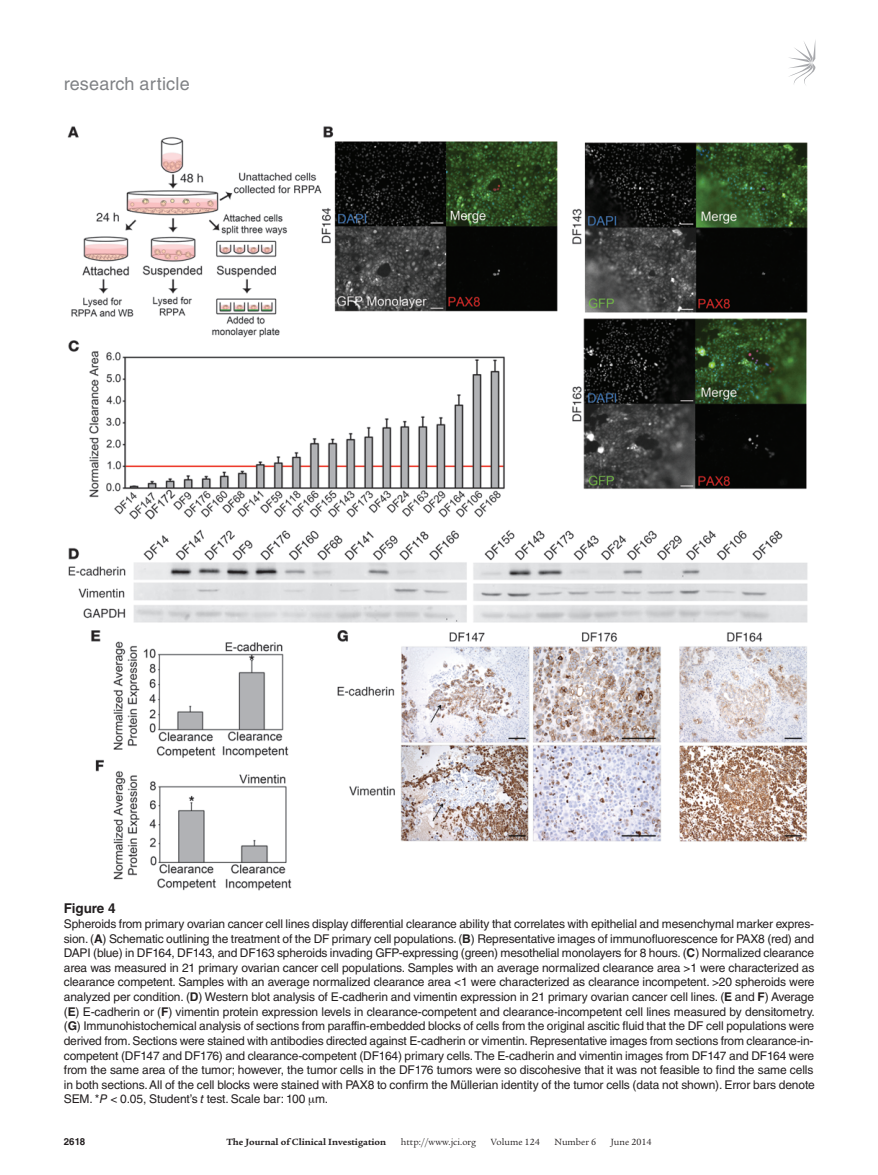
<style>
.page{position:relative;width:878px;height:1175px;background:#fff}
.page>*{position:absolute;margin:0;border:0;box-sizing:border-box;transform-origin:0 0}
.t1{font:18px "Helvetica LT Std";letter-spacing:.01em;color:#808285}
.t2{font:700 13.5px "Helvetica LT Std";color:#231f20}
.t3{font:12px/14.7px "Helvetica LT Std";letter-spacing:-.01em;color:#231f20;text-align:justify}
.t4{font:9.75px "Legacy Serif Std";color:#231f20}
.t5{font:700 9.75px "Legacy Serif Std";color:#231f20}
.t6{font:700 9.75px "Helvetica LT Std";color:#231f20}
.s1{font-weight:700}
.s2{font-style:italic}
</style>
<div class="page">
<svg style="left:789px;top:42px;width:26px;height:43px"></svg>
<img style="left:67px;top:126px;width:741px;height:765px">
<h1 class="t1" style="left:64px;top:73px;width:127px">research article</h1>
<p class="t2" style="left:64px;top:900px;width:53px">Figure 4</p>
<p class="t3" style="left:64px;top:916px;width:752px">Spheroids from primary ovarian cancer cell lines display differential clearance ability that correlates with epithelial and mesenchymal marker expres&shy;sion. (<span class="s1">A</span>) Schematic outlining the treatment of the DF primary cell populations. (<span class="s1">B</span>) Representative images of immunofluorescence for PAX8 (red) and DAPI (blue) in DF164, DF143, and DF163 spheroids invading GFP-expressing (green) mesothelial monolayers for 8 hours. (<span class="s1">C</span>) Normalized clearance area was measured in 21 primary ovarian cancer cell populations. Samples with an average normalized clearance area &gt;1 were characterized as clearance competent. Samples with an average normalized clearance area &lt;1 were characterized as clearance incompetent. &gt;20 spheroids were analyzed per condition. (<span class="s1">D</span>) Western blot analysis of E-cadherin and vimentin expression in 21 primary ovarian cancer cell lines. (<span class="s1">E</span> and <span class="s1">F</span>) Average (<span class="s1">E</span>) E-cadherin or (<span class="s1">F</span>) vimentin protein expression levels in clearance-competent and clearance-incompetent cell lines measured by densitometry. (<span class="s1">G</span>) Immunohistochemical analysis of sections from paraffin-embedded blocks of cells from the original ascitic fluid that the DF cell populations were derived from. Sections were stained with antibodies directed against E-cadherin or vimentin. Representative images from sections from clearance-in&shy;competent (DF147 and DF176) and clearance-competent (DF164) primary cells. The E-cadherin and vimentin images from DF147 and DF164 were from the same area of the tumor; however, the tumor cells in the DF176 tumors were so discohesive that it was not feasible to find the same cells in both sections. All of the cell blocks were stained with PAX8 to confirm the Müllerian identity of the tumor cells (data not shown). Error bars denote SEM. *<span class="s2">P</span> &lt; 0.05, Student’s <span class="s2">t</span> test. Scale bar: 100 m.</p>
<p class="t6" style="left:64px;top:1135px;width:23px">2618</p>
<p class="t5" style="left:226px;top:1135px;width:161px">The Journal of Clinical Investigation</p>
<p class="t4" style="left:401px;top:1136px;width:77px">http://www.jci.org</p>
<p class="t4" style="left:491px;top:1136px;width:50px">Volume 124</p>
<p class="t4" style="left:554px;top:1136px;width:43px">Number 6</p>
<p class="t4" style="left:610px;top:1136px;width:42px">June 2014</p>
</div>
